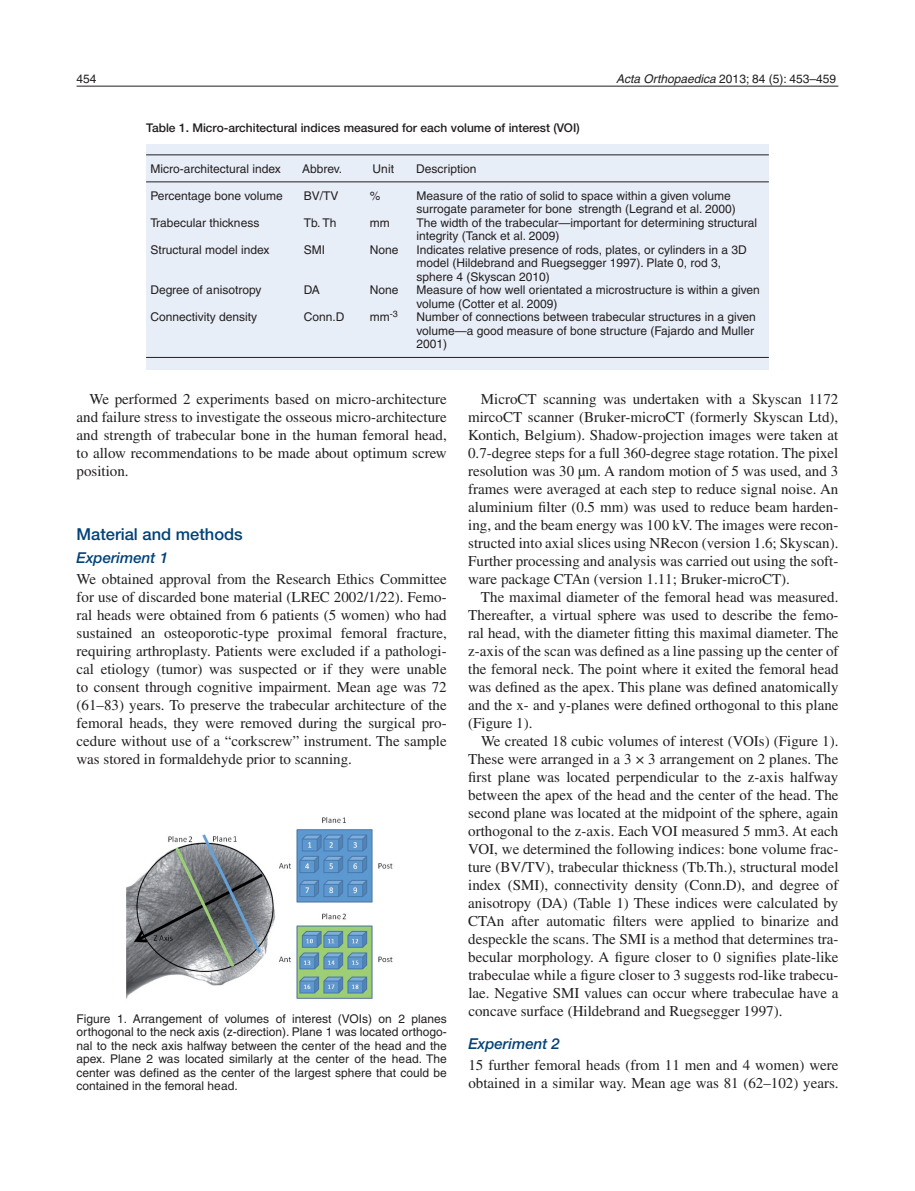
<style>
.page{position:relative;width:915px;height:1191px;background:#fff}
.page>*{position:absolute;margin:0;border:0;box-sizing:border-box;transform-origin:0 0}
.t1{font:500 16.5px "Helvetica Neue LTW1 G";color:#004279}
.t2{font:15px/18px "Times";color:#231f20;text-align:justify}
.t3{font:italic 500 15px "Helvetica Neue LTW1 G";color:#004279}
.t4{font:12px/13.5px "Helvetica";color:#231f20}
.t5{font:500 12px "Helvetica Neue LTW1 G";color:#231f20}
.s1{font-style:italic}
</style>
<div class="page">
<hr style="left:77px;top:86px;width:761px;height:1px;background:#231f20">
<div style="left:146px;top:144px;width:622px;height:226px;background:#e8eef8"></div>
<hr style="left:146px;top:155px;width:622px;height:1px;background:#231f20">
<hr style="left:146px;top:182px;width:622px;height:1px;background:#231f20">
<hr style="left:146px;top:357px;width:622px;height:1px;background:#231f20">
<img style="left:126px;top:817px;width:267px;height:182px">
<p class="t4" style="left:77px;top:72px;width:22px">454</p>
<p class="t4" style="left:615px;top:72px;width:222px"><span class="s1">Acta Orthopaedica</span> 2013; 84 (5): 453–459</p>
<p class="t5" style="left:146px;top:121px;width:435px">Table 1. Micro-architectural indices measured for each volume of interest (VOI)</p>
<p class="t4" style="left:150px;top:162px;width:132px">Micro-architectural index</p>
<p class="t4" style="left:302px;top:162px;width:41px">Abbrev.</p>
<p class="t4" style="left:372px;top:162px;width:23px">Unit</p>
<p class="t4" style="left:416px;top:162px;width:62px">Description</p>
<p class="t4" style="left:150px;top:189px;width:134px">Percentage bone volume</p>
<p class="t4" style="left:303px;top:189px;width:36px">BV/TV</p>
<p class="t4" style="left:369px;top:189px;width:12px">%</p>
<p class="t4" style="left:416px;top:189px;width:321px">Measure of the ratio of solid to space within a given volume surrogate parameter for bone strength (Legrand et al. 2000)</p>
<p class="t4" style="left:150px;top:216px;width:110px">Trabecular thickness</p>
<p class="t4" style="left:303px;top:216px;width:34px">Tb. Th</p>
<p class="t4" style="left:369px;top:216px;width:21px">mm</p>
<p class="t4" style="left:416px;top:216px;width:342px">The width of the trabecular—important for determining structural integrity (Tanck et al. 2009)</p>
<p class="t4" style="left:150px;top:243px;width:121px">Structural model index</p>
<p class="t4" style="left:303px;top:243px;width:23px">SMI</p>
<p class="t4" style="left:369px;top:243px;width:30px">None</p>
<p class="t4" style="left:416px;top:243px;width:332px">Indicates relative presence of rods, plates, or cylinders in a 3D model (Hildebrand and Ruegsegger 1997). Plate 0, rod 3, sphere 4 (Skyscan 2010)</p>
<p class="t4" style="left:150px;top:283px;width:112px">Degree of anisotropy</p>
<p class="t4" style="left:303px;top:283px;width:18px">DA</p>
<p class="t4" style="left:369px;top:283px;width:30px">None</p>
<p class="t4" style="left:416px;top:283px;width:345px">Measure of how well orientated a microstructure is within a given volume (Cotter et al. 2009)</p>
<p class="t4" style="left:150px;top:310px;width:108px">Connectivity density</p>
<p class="t4" style="left:303px;top:310px;width:42px">Conn.D</p>
<p class="t4" style="left:369px;top:310px;width:29px">mm<sup>-3</sup></p>
<p class="t4" style="left:416px;top:310px;width:341px">Number of connections between trabecular structures in a given volume—a good measure of bone structure (Fajardo and Muller<br>2001)</p>
<p class="t2" style="left:76px;top:389px;width:371px;text-indent:13px">We performed 2 experiments based on micro-architecture and failure stress to investigate the osseous micro-architecture and strength of trabecular bone in the human femoral head, to allow recommendations to be made about optimum screw position.</p>
<p class="t1" style="left:77px;top:524px;width:168px">Material and methods</p>
<p class="t3" style="left:77px;top:548px;width:93px">Experiment 1</p>
<p class="t2" style="left:76px;top:569px;width:372px">We obtained approval from the Research Ethics Committee for use of discarded bone material (LREC 2002/1/22). Femo&shy;ral heads were obtained from 6 patients (5 women) who had sustained an osteoporotic-type proximal femoral fracture, requiring arthroplasty. Patients were excluded if a pathologi&shy;cal etiology (tumor) was suspected or if they were unable to consent through cognitive impairment. Mean age was 72 (61–83) years. To preserve the trabecular architecture of the femoral heads, they were removed during the surgical pro&shy;cedure without use of a “corkscrew” instrument. The sample was stored in formaldehyde prior to scanning.</p>
<p class="t4" style="left:77px;top:1012px;width:371px;text-align:justify">Figure 1. Arrangement of volumes of interest (VOIs) on 2 planes orthogonal to the neck axis (z-direction). Plane 1 was located orthogo&shy;nal to the neck axis halfway between the center of the head and the apex. Plane 2 was located similarly at the center of the head. The center was defined as the center of the largest sphere that could be contained in the femoral head.</p>
<p class="t2" style="left:468px;top:389px;width:372px;text-indent:13px">MicroCT scanning was undertaken with a Skyscan 1172 mircoCT scanner (Bruker-microCT (formerly Skyscan Ltd), Kontich, Belgium). Shadow-projection images were taken at 0.7-degree steps for a full 360-degree stage rotation. The pixel resolution was 30 μm. A random motion of 5 was used, and 3 frames were averaged at each step to reduce signal noise. An aluminium filter (0.5 mm) was used to reduce beam harden&shy;ing, and the beam energy was 100 kV. The images were recon&shy;structed into axial slices using NRecon (version 1.6; Skyscan).<br>Further processing and analysis was carried out using the soft&shy;ware package CTAn (version 1.11; Bruker-microCT).</p>
<p class="t2" style="left:468px;top:587px;width:371px;text-indent:13px">The maximal diameter of the femoral head was measured.<br>Thereafter, a virtual sphere was used to describe the femo&shy;ral head, with the diameter fitting this maximal diameter. The z-axis of the scan was defined as a line passing up the center of the femoral neck. The point where it exited the femoral head was defined as the apex. This plane was defined anatomically and the x- and y-planes were defined orthogonal to this plane (Figure 1).</p>
<p class="t2" style="left:468px;top:731px;width:372px;text-indent:13px">We created 18 cubic volumes of interest (VOIs) (Figure 1).<br>These were arranged in a 3 × 3 arrangement on 2 planes. The first plane was located perpendicular to the z-axis halfway between the apex of the head and the center of the head. The second plane was located at the midpoint of the sphere, again orthogonal to the z-axis. Each VOI measured 5 mm3. At each VOI, we determined the following indices: bone volume frac&shy;ture (BV/TV), trabecular thickness (Tb.Th.), structural model index (SMI), connectivity density (Conn.D), and degree of anisotropy (DA) (Table 1) These indices were calculated by CTAn after automatic filters were applied to binarize and despeckle the scans. The SMI is a method that determines tra&shy;becular morphology. A figure closer to 0 signifies plate-like trabeculae while a figure closer to 3 suggests rod-like trabecu&shy;lae. Negative SMI values can occur where trabeculae have a concave surface (Hildebrand and Ruegsegger 1997).</p>
<p class="t3" style="left:468px;top:1034px;width:93px">Experiment 2</p>
<p class="t2" style="left:468px;top:1055px;width:371px">15 further femoral heads (from 11 men and 4 women) were obtained in a similar way. Mean age was 81 (62–102) years.</p>
</div>
